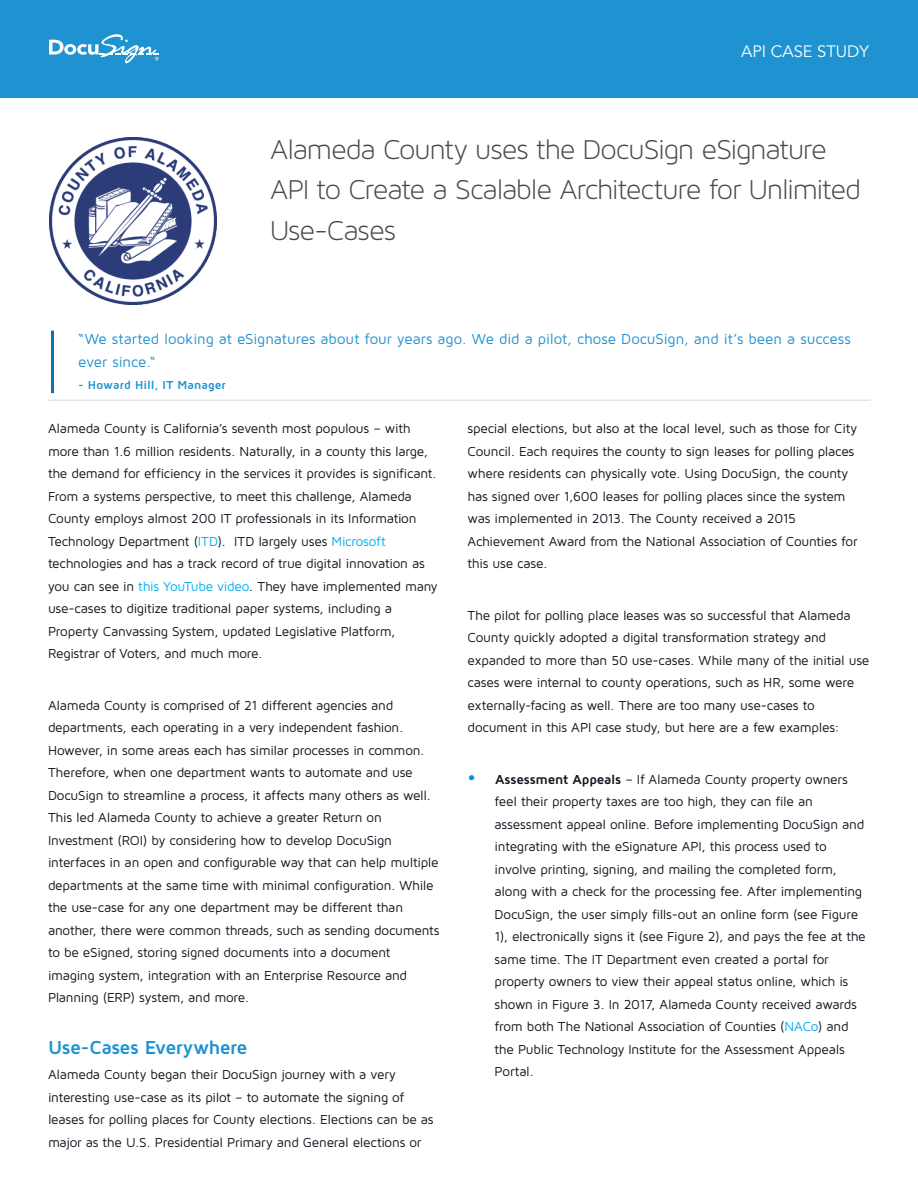
<style>
.page{position:relative;width:918px;height:1188px;background:#fff}
.page>*{position:absolute;margin:0;border:0;box-sizing:border-box;transform-origin:0 0}
.Headline{font:29.25px/40.5px "Maven Pro Light 300";letter-spacing:-.035em;color:#484948}
.Paragraph_Style__2_c{font:700 19.5px "Maven Pro";letter-spacing:-.03em;color:#1f92d1}
.Eyebrow{font:16.5px "Avenir";color:#fff}
.Paragraph_Style__2_c-2{font:15px/22.5px "Maven Pro";color:#1f92d1}
.Paragraph_Style__2_c-3{font:13.5px/22.5px "Maven Pro";letter-spacing:-.02em;color:#0e151d}
.Paragraph_Style__2_c-4{font:700 12px "Maven Pro";letter-spacing:.01em;color:#1f92d1}
.s1{color:#00aeef}
.s2{font-weight:700;font-size:19.5px;color:#0093d5}
.s3{font-weight:700}
</style>
<div class="page">
<img style="left:50px;top:137px;width:167px;height:167px">
<div style="left:0;top:0;width:918px;height:98px;background:#1f92d1"></div>
<svg style="left:49px;top:34px;width:110px;height:30px"></svg>
<hr style="left:51px;top:331px;width:3px;height:62px;background:#0970b9">
<hr style="left:47px;top:400px;width:824px;height:1px;background:#b2b2b1">
<p class="Eyebrow" style="left:741px;top:42px;width:129px">API CASE STUDY</p>
<p class="Headline" style="left:270px;top:129px;width:593px">Alameda County uses the DocuSign eSignature<br>API to Create a Scalable Architecture for Unlimited<br>Use-Cases</p>
<p class="Paragraph_Style__2_c-2" style="left:78px;top:327px;width:774px">“We started looking at eSignatures about four years ago. We did a pilot, chose DocuSign, and it’s been a success ever since.“</p>
<p class="Paragraph_Style__2_c-4" style="left:78px;top:378px;width:149px">- Howard Hill, IT Manager</p>
<p class="Paragraph_Style__2_c-3" style="left:468px;top:417px;width:392px">special elections, but also at the local level, such as those for City Council. Each requires the county to sign leases for polling places where residents can physically vote. Using DocuSign, the county has signed over 1,600 leases for polling places since the system was implemented in 2013. The County received a 2015<br>Achievement Award from the National Association of Counties for this use case.</p>
<p class="Paragraph_Style__2_c-3" style="left:48px;top:417px;width:391px">Alameda County is California’s seventh most populous – with more than 1.6 million residents. Naturally, in a county this large, the demand for efficiency in the services it provides is significant.<br>From a systems perspective, to meet this challenge, Alameda County employs almost 200 IT professionals in its Information Technology Department (<span class="s1">ITD</span>). ITD largely uses <span class="s1">Microsoft </span>technologies and has a track record of true digital innovation as you can see in <span class="s1">this YouTube video</span>. They have implemented many use-cases to digitize traditional paper systems, including a Property Canvassing System, updated Legislative Platform, Registrar of Voters, and much more.</p>
<p class="Paragraph_Style__2_c-3" style="left:48px;top:693px;width:393px">Alameda County is comprised of 21 different agencies and departments, each operating in a very independent fashion.<br>However, in some areas each has similar processes in common.<br>Therefore, when one department wants to automate and use DocuSign to streamline a process, it affects many others as well.<br>This led Alameda County to achieve a greater Return on Investment (ROI) by considering how to develop DocuSign interfaces in an open and configurable way that can help multiple departments at the same time with minimal configuration. While the use-case for any one department may be different than another, there were common threads, such as sending documents to be eSigned, storing signed documents into a document imaging system, integration with an Enterprise Resource and Planning (ERP) system, and more.</p>
<p class="Paragraph_Style__2_c" style="left:48px;top:1035px;width:201px">Use-Cases Everywhere</p>
<p class="Paragraph_Style__2_c-3" style="left:48px;top:1063px;width:387px">Alameda County began their DocuSign journey with a very interesting use-case as its pilot – to automate the signing of leases for polling places for County elections. Elections can be as major as the U.S. Presidential Primary and General elections or</p>
<p class="Paragraph_Style__2_c-3" style="left:468px;top:603px;width:403px">The pilot for polling place leases was so successful that Alameda County quickly adopted a digital transformation strategy and expanded to more than 50 use-cases. While many of the initial use cases were internal to county operations, such as HR, some were externally-facing as well. There are too many use-cases to document in this API case study, but here are a few examples:</p>
<p class="Paragraph_Style__2_c-3" style="left:495px;top:767px;width:373px;text-indent:-27px"><span class="s2">•</span> <span class="s3">Assessment Appeals</span> – If Alameda County property owners feel their property taxes are too high, they can file an assessment appeal online. Before implementing DocuSign and integrating with the eSignature API, this process used to involve printing, signing, and mailing the completed form, along with a check for the processing fee. After implementing DocuSign, the user simply fills-out an online form (see Figure 1), electronically signs it (see Figure 2), and pays the fee at the same time. The IT Department even created a portal for property owners to view their appeal status online, which is shown in Figure 3. In 2017, Alameda County received awards from both The National Association of Counties (<span class="s1">NACo</span>) and the Public Technology Institute for the Assessment Appeals Portal.</p>
</div>
